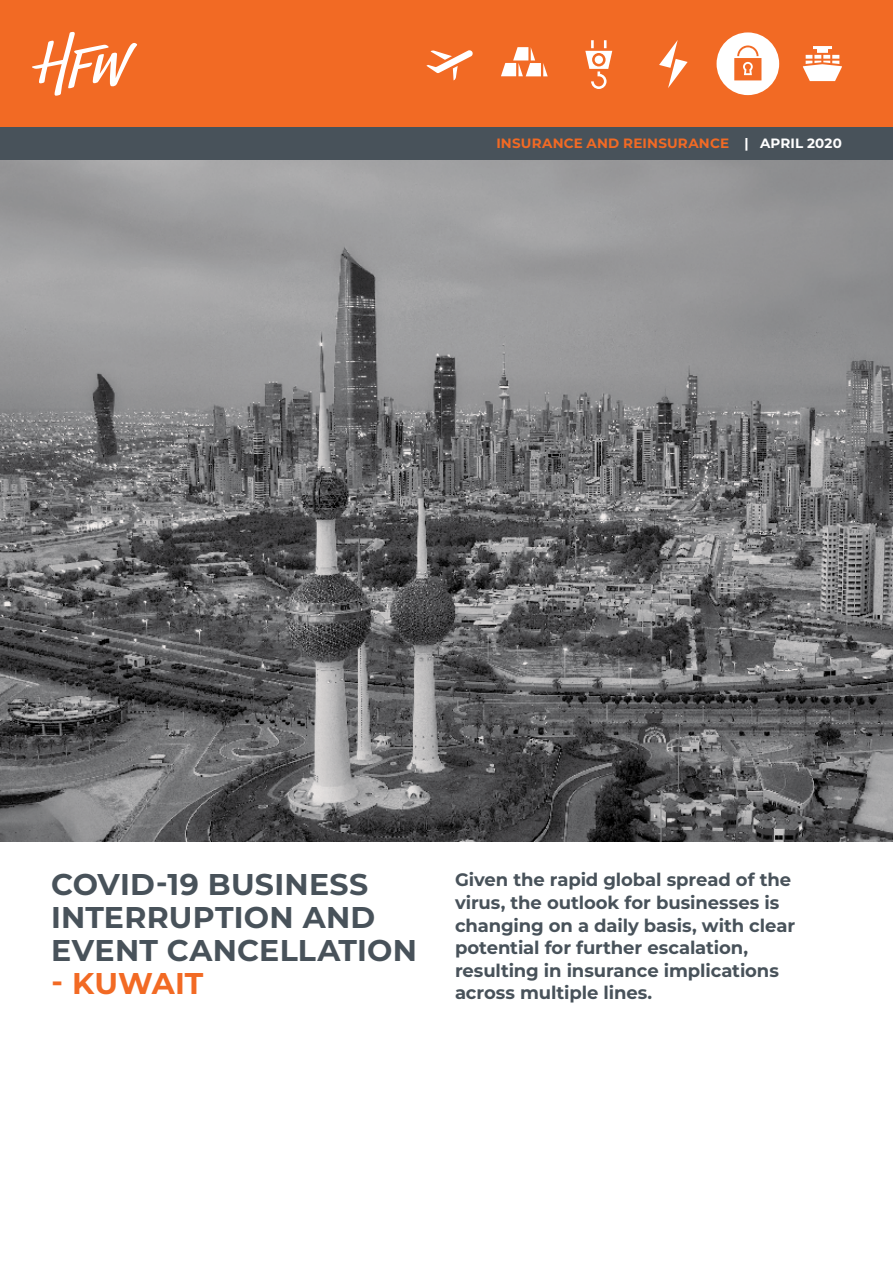
<style>
.page{position:relative;width:893px;height:1263px;background:#fff}
.page>*{position:absolute;margin:0;border:0;box-sizing:border-box;transform-origin:0 0}
.t1{font:700 30px/33px "Montserrat";letter-spacing:.01em;color:#48525a}
.t2{font:700 30px "Montserrat";color:#f26a24}
.t3{font:700 18px/22.5px "Montserrat";letter-spacing:-.005em;color:#48525a}
.t4{font:700 13.5px "Montserrat";letter-spacing:.015em;color:#f26a24}
.s1{color:#fff}
</style>
<div class="page">
<div style="left:0;top:0;width:893px;height:128px;background:#f26a24"></div>
<img style="left:0;top:160px;width:893px;height:682px">
<svg style="left:32px;top:32px;width:105px;height:64px"></svg>
<svg style="left:803px;top:46px;width:39px;height:35px"></svg>
<div style="left:717px;top:32px;width:62px;height:63px;background:#fff;border-radius:50%"></div>
<svg style="left:585px;top:40px;width:27px;height:49px"></svg>
<svg style="left:426px;top:50px;width:47px;height:30px"></svg>
<svg style="left:659px;top:40px;width:29px;height:48px"></svg>
<svg style="left:734px;top:45px;width:27px;height:35px"></svg>
<div style="left:0;top:128px;width:893px;height:32px;background:#48525a"></div>
<svg style="left:501px;top:47px;width:47px;height:29px"></svg>
<p class="t4" style="left:496px;top:134px;width:347px">INSURANCE AND REINSURANCE <span class="s1">| APRIL 2020</span></p>
<h1 class="t1" style="left:51px;top:866px;width:367px">COVID-19 BUSINESS<br>INTERRUPTION AND<br>EVENT CANCELLATION</h1>
<h1 class="t2" style="left:51px;top:961px;width:154px">- KUWAIT</h1>
<p class="t3" style="left:455px;top:868px;width:342px">Given the rapid global spread of the virus, the outlook for businesses is changing on a daily basis, with clear potential for further escalation, resulting in insurance implications across multiple lines.</p>
</div>
